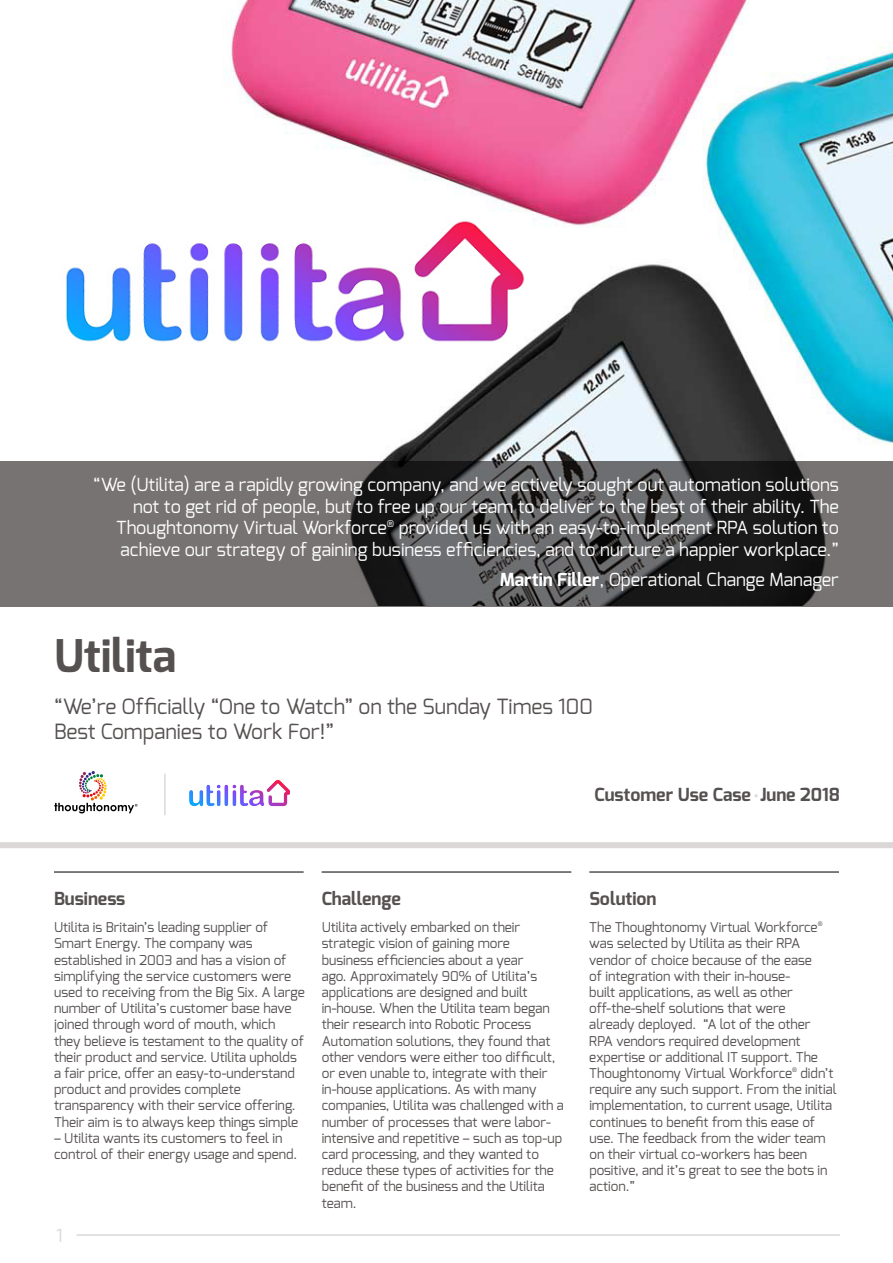
<style>
.page{position:relative;width:893px;height:1263px;background:#fff}
.page>*{position:absolute;margin:0;border:0;box-sizing:border-box;transform-origin:0 0}
.t1{font:700 45px "Exo";color:#565151}
.t2{font:21px/25.2px "Exo";color:#565151}
.t3{font:18px/21.6px "Exo";color:#fff;text-align:right}
.t4{font:700 18px "Exo";color:#565151}
.t5{font:18px "Exo";color:#dbd7d7}
.t6{font:13.5px/16.2px "Exo";color:#565151}
.t7{font:6px "Exo";color:#565151}
.s1{font-weight:700}
</style>
<div class="page">
<img style="left:66px;top:0;width:827px;height:461px">
<hr style="left:164px;top:774px;width:2px;height:41px;background:#dbd7d7">
<svg style="left:0;top:461px;width:893px;height:145px;background:#595757"></svg>
<hr style="left:54px;top:871px;width:250px;height:2px;background:#565151">
<hr style="left:322px;top:871px;width:249px;height:2px;background:#565151">
<hr style="left:589px;top:871px;width:250px;height:2px;background:#565151">
<hr style="left:77px;top:1234px;width:763px;height:2px;background:#dbd7d7">
<div style="left:0;top:842px;width:893px;height:6px;background:#dbd7d7"></div>
<img style="left:190px;top:780px;width:100px;height:27px">
<svg style="left:54px;top:771px;width:84px;height:42px"></svg>
<p class="t3" style="left:93px;top:474px;width:747px">“We (Utilita) are a rapidly growing company, and we actively sought out automation solutions not to get rid of people, but to free up our team to deliver to the best of their ability. The Thoughtonomy Virtual Workforce<sup>®</sup> provided us with an easy-to-implement RPA solution to achieve our strategy of gaining business efficiencies, and to nurture a happier workplace.”</p>
<h3 class="t3" style="left:500px;top:568px;width:341px"><span class="s1">Martin Filler</span>, Operational Change Manager</h3>
<h1 class="t1" style="left:54px;top:627px;width:124px">Utilita</h1>
<h2 class="t2" style="left:54px;top:693px;width:540px">“We’re Officially “One to Watch” on the Sunday Times 100<br>Best Companies to Work For!”</h2>
<h3 class="t4" style="left:594px;top:783px;width:247px">Customer Use Case June 2018</h3>
<h3 class="t4" style="left:54px;top:887px;width:73px">Business</h3>
<h3 class="t4" style="left:322px;top:887px;width:81px">Challenge</h3>
<h3 class="t4" style="left:589px;top:887px;width:69px">Solution</h3>
<p class="t6" style="left:54px;top:919px;width:252px">Utilita is Britain’s leading supplier of Smart Energy. The company was established in 2003 and has a vision of simplifying the service customers were used to receiving from the Big Six. A large number of Utilita’s customer base have joined through word of mouth, which they believe is testament to the quality of their product and service. Utilita upholds a fair price, offer an easy-to-understand product and provides complete transparency with their service offering.<br>Their aim is to always keep things simple</p>
<p class="t6" style="left:54px;top:1130px;width:245px">– Utilita wants its customers to feel in control of their energy usage and spend.</p>
<h3 class="t5" style="left:56px;top:1224px;width:8px">1</h3>
<p class="t6" style="left:322px;top:919px;width:244px">Utilita actively embarked on their strategic vision of gaining more business efficiencies about a year<br>ago. Approximately 90% of Utilita’s applications are designed and built in-house. When the Utilita team began their research into Robotic Process Automation solutions, they found that other vendors were either too difficult, or even unable to, integrate with their in-house applications. As with many companies, Utilita was challenged with a number of processes that were labor&shy;intensive and repetitive – such as top-up card processing, and they wanted to reduce these types of activities for the benefit of the business and the Utilita team.</p>
<p class="t6" style="left:589px;top:919px;width:230px">The Thoughtonomy Virtual Workforce</p>
<p class="t7" style="left:818px;top:920px;width:6px">®</p>
<p class="t6" style="left:589px;top:935px;width:230px">was selected by Utilita as their RPA vendor of choice because of the ease of integration with their in-house&shy;built applications, as well as other off-the-shelf solutions that were already deployed. “A lot of the other RPA vendors required development expertise or additional IT support. The Thoughtonomy Virtual Workforce</p>
<p class="t6" style="left:589px;top:1065px;width:249px;text-indent:211px">didn’t require any such support. From the initial implementation, to current usage, Utilita continues to benefit from this ease of use. The feedback from the wider team on their virtual co-workers has been positive, and it’s great to see the bots in action.”</p>
<p class="t7" style="left:792px;top:1066px;width:6px">®</p>
</div>
